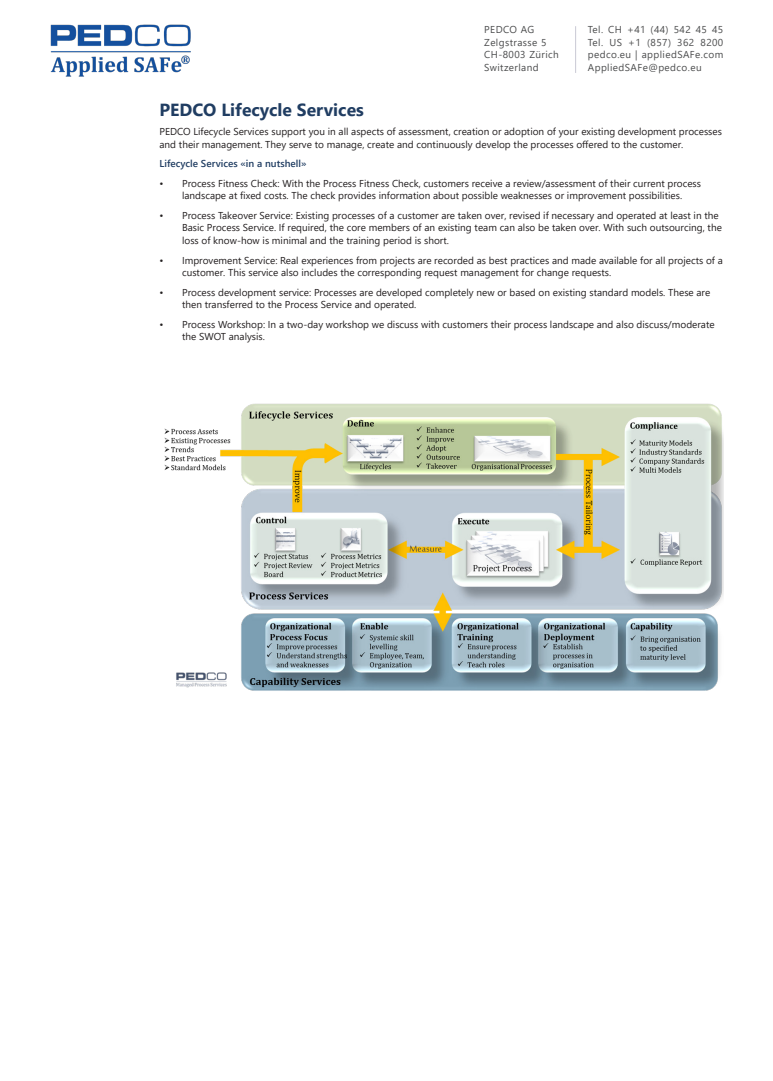
<style>
.page{position:relative;width:773px;height:1081px;background:#fff}
.page>*{position:absolute;margin:0;border:0;box-sizing:border-box;transform-origin:0 0}
.Segoe_Ui_regular{font:700 17.5px "Segoe UI";color:#203d62}
.Segoe_Ui_regular-2{font:10px/12.5px "Segoe UI";color:#231f20}
.t1{font:10px/12.4px "Segoe UI";letter-spacing:.04em;color:#4b4c4d;text-align:justify}
.Segoe_Ui_regular-3{font:600 10px "Segoe UI";color:#203d62}
</style>
<div class="page">
<hr style="left:575px;top:26px;width:1px;height:47px;background:#c9c9d4">
<img style="left:50px;top:24px;width:141px;height:53px">
<img style="left:164px;top:404px;width:559px;height:287px">
<p class="t1" style="left:484px;top:23px;width:52px">PEDCO AG</p>
<p class="t1" style="left:484px;top:35px;width:64px">Zelgstrasse 5</p>
<p class="t1" style="left:484px;top:48px;width:76px">CH-8003 Zürich</p>
<p class="t1" style="left:484px;top:60px;width:56px">Switzerland</p>
<p class="t1" style="left:587px;top:23px;width:137px">Tel. CH +41 (44) 542 45 45<br>Tel. US +1 (857) 362 8200 pedco.eu | appliedSAFe.com AppliedSAFe@pedco.eu</p>
<p class="Segoe_Ui_regular" style="left:159px;top:93px;width:206px">PEDCO Lifecycle Services</p>
<p class="Segoe_Ui_regular-2" style="left:159px;top:124px;width:564px">PEDCO Lifecycle Services support you in all aspects of assessment, creation or adoption of your existing development processes and their management. They serve to manage, create and continuously develop the processes offered to the customer.</p>
<p class="Segoe_Ui_regular-3" style="left:159px;top:154px;width:148px">Lifecycle Services «in a nutshell»</p>
<p class="Segoe_Ui_regular-2" style="left:159px;top:176px;width:543px;text-align:center">• Process Fitness Check: With the Process Fitness Check, customers receive a review/assessment of their current process landscape at fixed costs. The check provides information about possible weaknesses or improvement possibilities.</p>
<p class="Segoe_Ui_regular-2" style="left:182px;top:208px;width:541px;text-indent:-22px">• Process Takeover Service: Existing processes of a customer are taken over, revised if necessary and operated at least in the<br>Basic Process Service. If required, the core members of an existing team can also be taken over. With such outsourcing, the loss of know-how is minimal and the training period is short.</p>
<p class="Segoe_Ui_regular-2" style="left:182px;top:253px;width:542px;text-indent:-22px">• Improvement Service: Real experiences from projects are recorded as best practices and made available for all projects of a customer. This service also includes the corresponding request management for change requests.</p>
<p class="Segoe_Ui_regular-2" style="left:182px;top:285px;width:529px;text-indent:-22px">• Process development service: Processes are developed completely new or based on existing standard models. These are then transferred to the Process Service and operated.</p>
<p class="Segoe_Ui_regular-2" style="left:182px;top:317px;width:534px;text-indent:-22px">• Process Workshop: In a two-day workshop we discuss with customers their process landscape and also discuss/moderate the SWOT analysis.</p>
</div>
